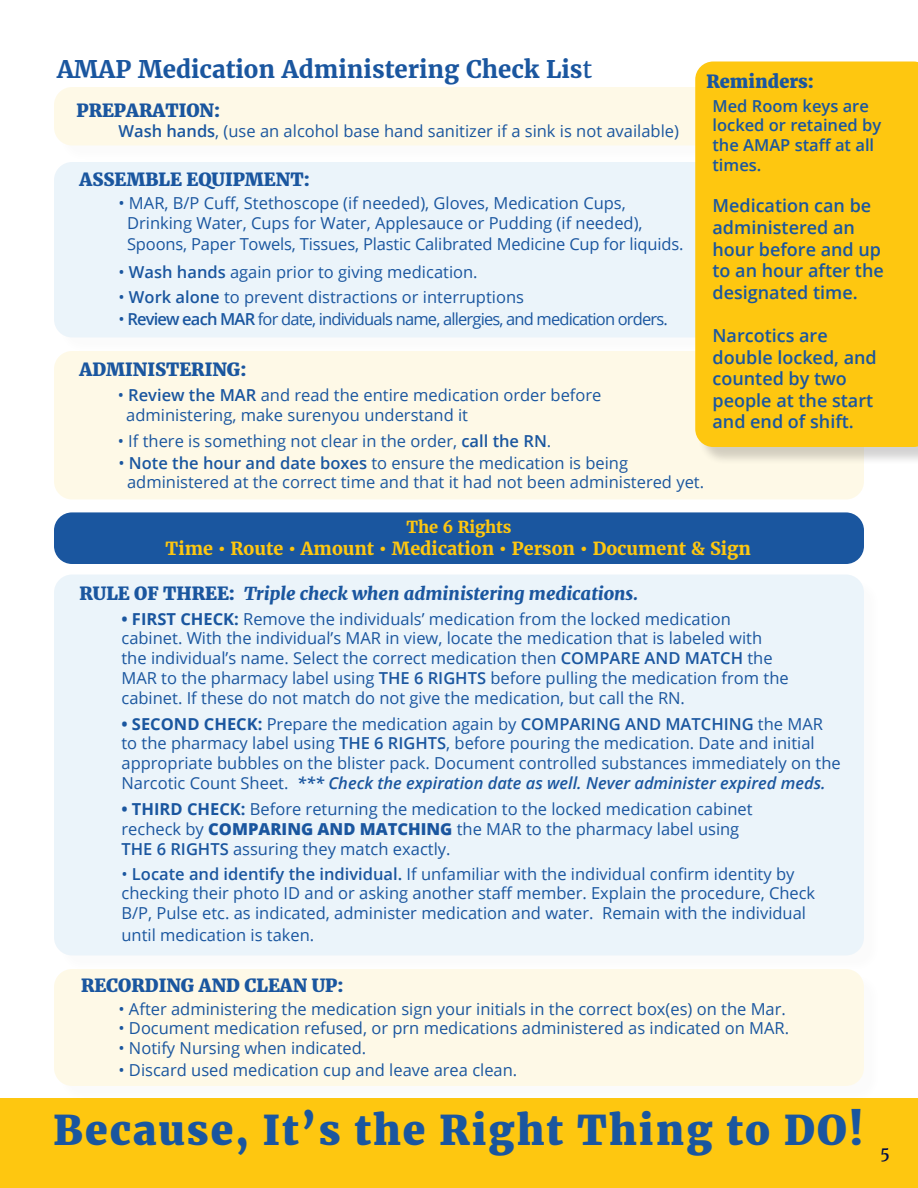
<style>
.page{position:relative;width:918px;height:1188px;background:#fff}
.page>*{position:absolute;margin:0;border:0;box-sizing:border-box;transform-origin:0 0}
.t1{font:800 40.5px "Merriweather";letter-spacing:.05em;color:#1a569f}
.t2{font:700 24px "Merriweather";color:#1a569f}
.t3{font:600 18px/21.6px "Open Sans";color:#1a569f}
.t4{font:800 18px "Merriweather";color:#1a569f}
.t5{font:italic 900 18px "Merriweather";color:#1a569f}
.t6{font:700 17.85px "Merriweather";color:#fec710}
.t7{font:16.5px/19.8px "Open Sans";color:#1a569f}
.t8{font:16.5px "Open Sans";letter-spacing:-.05em;color:#1a569f}
.t9{font:600 16.5px/19.8px "Open Sans";color:#1a569f}
.t10{font:16.5px "Merriweather";color:#000c49}
.t11{font:700 16.35px "Merriweather";letter-spacing:-.01em;color:#fec710}
.s1{font-weight:400}
.s2{font-weight:600}
.s3{font-weight:800;font-style:normal}
.s4{font-weight:700}
.s5{font-weight:600;font-style:italic}
.s6{font-weight:800}
</style>
<div class="page">
<div style="left:0;top:1098px;width:918px;height:90px;background:#fec710"></div>
<div style="left:54px;top:87px;width:810px;height:59px;background:#fef9e7;border-radius:18px"></div>
<div style="left:56px;top:164px;width:827px;height:192px;background:#fbfbfb"></div>
<div style="left:54px;top:162px;width:810px;height:176px;background:#ebf4fa;border-radius:18px"></div>
<div style="left:54px;top:351px;width:810px;height:149px;background:#fef9e7;border-radius:18px"></div>
<div style="left:54px;top:574px;width:810px;height:382px;background:#ebf4fa;border-radius:18px"></div>
<div style="left:56px;top:971px;width:827px;height:134px;background:#231f20;opacity:.2"></div>
<div style="left:54px;top:969px;width:810px;height:117px;background:#fef9e7;border-radius:18px"></div>
<div style="left:54px;top:512px;width:810px;height:52px;background:#1a569f;border-radius:18px"></div>
<div style="left:698px;top:64px;width:220px;height:402px;background:#231f20;opacity:.2"></div>
<div style="left:695px;top:62px;width:223px;height:385px;background:#fec710"></div>
<p class="t2" style="left:57px;top:54px;width:537px">AMAP Medication Administering Check Lis<span class="s1">t</span></p>
<p class="t4" style="left:76px;top:99px;width:145px">PREPARATION:</p>
<p class="t7" style="left:118px;top:120px;width:562px"><span class="s2">Wash hands</span>, (use an alcohol base hand sanitizer if a sink is not available)</p>
<p class="t4" style="left:80px;top:168px;width:232px">ASSEMBLE EQUIPMENT:</p>
<p class="t7" style="left:127px;top:193px;width:517px;text-indent:-9px">• MAR, B/P Cuff, Stethoscope (if needed), Gloves, Medication Cups,<br>Drinking Water, Cups for Water, Applesauce or Pudding (if needed),</p>
<p class="t7" style="left:127px;top:234px;width:558px">Spoons, Paper Towels, Tissues, Plastic Calibrated Medicine Cup for liquids.</p>
<p class="t7" style="left:118px;top:261px;width:361px">• <span class="s2">Wash hands</span> again prior to giving medication.</p>
<p class="t7" style="left:118px;top:287px;width:407px">• <span class="s2">Work alone</span> to prevent distractions or interruptions</p>
<p class="t8" style="left:118px;top:307px;width:551px">• <span class="s2">Review each MAR</span> for date, individuals name, allergies, and medication orders.</p>
<p class="t4" style="left:80px;top:358px;width:169px">ADMINISTERING:</p>
<p class="t7" style="left:126px;top:385px;width:477px;text-indent:-9px">• <span class="s2">Review the MAR</span> and read the entire medication order before administering, make surenyou understand it</p>
<p class="t7" style="left:118px;top:431px;width:435px">• If there is something not clear in the order, <span class="s2">call the RN</span>.</p>
<p class="t7" style="left:127px;top:452px;width:579px;text-indent:-9px">• <span class="s2">Note the hour and date boxes</span> to ensure the medication is being administered at the correct time and that it had not been administered yet.</p>
<p class="t4" style="left:706px;top:71px;width:109px">Reminders:</p>
<p class="t9" style="left:712px;top:95px;width:170px">Med Room keys are locked or retained by the AMAP staff at all times.</p>
<p class="t3" style="left:712px;top:195px;width:173px">Medication can be administered an hour before and up to an hour after the designated time.</p>
<p class="t3" style="left:712px;top:324px;width:166px">Narcotics are double locked, and counted by two people at the start and end of shift.</p>
<p class="t11" style="left:406px;top:517px;width:107px">The 6 Rights</p>
<p class="t6" style="left:166px;top:537px;width:587px">Time • Route • Amount • Medication • Person • Document &amp; Sign</p>
<p class="t5" style="left:80px;top:582px;width:560px"><span class="s3">RULE OF THREE:</span> Triple check when administering medications.</p>
<p class="t7" style="left:122px;top:608px;width:669px"><span class="s4">• FIRST CHECK:</span> Remove the individuals’ medication from the locked medication cabinet. With the individual’s MAR in view, locate the medication that is labeled with the individual’s name. Select the correct medication then <span class="s2">COMPARE AND MATCH</span> the MAR to the pharmacy label using <span class="s2">THE 6 RIGHTS</span> before pulling the medication from the cabinet. If these do not match do not give the medication, but call the RN.</p>
<p class="t7" style="left:122px;top:713px;width:721px"><span class="s4">• SECOND CHECK:</span> Prepare the medication again by <span class="s2">COMPARING AND MATCHING</span> the MAR to the pharmacy label using <span class="s2">THE 6 RIGHTS</span>, before pouring the medication. Date and initial appropriate bubbles on the blister pack. Document controlled substances immediately on the Narcotic Count Sheet. <span class="s5">*** Check the expiration date as well. Never administer expired meds.</span></p>
<p class="t7" style="left:122px;top:799px;width:633px"><span class="s4">• THIRD CHECK:</span> Before returning the medication to the locked medication cabinet recheck by <span class="s6">COMPARING AND MATCHING</span> the MAR to the pharmacy label using<br><span class="s2">THE 6 RIGHTS</span> assuring they match exactly.</p>
<p class="t7" style="left:122px;top:863px;width:695px">• <span class="s2">Locate and identify the individual.</span> If unfamiliar with the individual confirm identity by checking their photo ID and or asking another staff member. Explain the procedure, Check<br>B/P, Pulse etc. as indicated, administer medication and water. Remain with the individual</p>
<p class="t7" style="left:122px;top:925px;width:194px">until medication is taken.</p>
<p class="t4" style="left:81px;top:974px;width:264px">RECORDING AND CLEAN UP:</p>
<p class="t7" style="left:118px;top:998px;width:669px">• After administering the medication sign your initials in the correct box(es) on the Mar.</p>
<p class="t7" style="left:118px;top:1018px;width:672px">• Document medication refused, or prn medications administered as indicated on MAR.</p>
<p class="t7" style="left:118px;top:1038px;width:249px">• Notify Nursing when indicated.</p>
<p class="t7" style="left:118px;top:1060px;width:400px">• Discard used medication cup and leave area clean.</p>
<p class="t1" style="left:54px;top:1106px;width:811px">Because, It’s the Right Thing to DO!</p>
<p class="t10" style="left:880px;top:1143px;width:11px">5</p>
</div>
